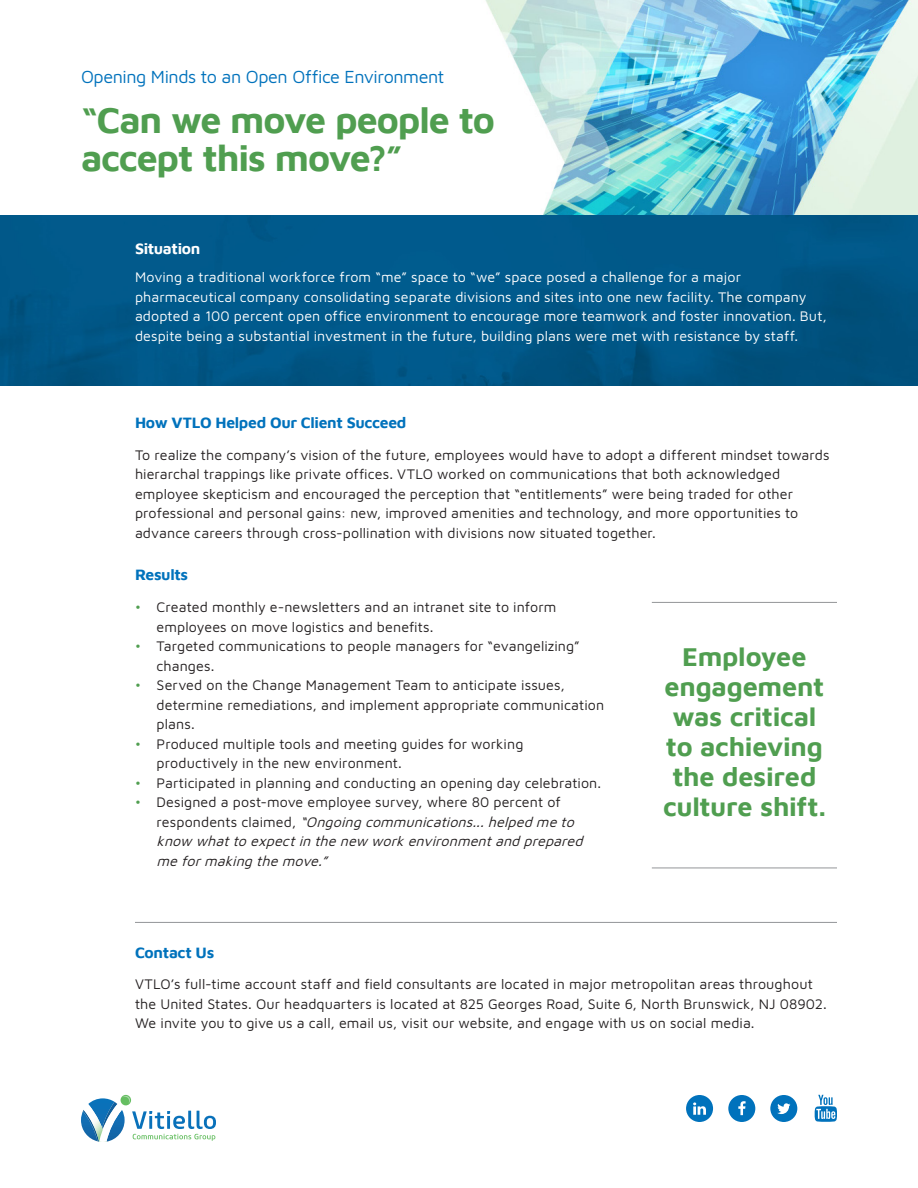
<style>
.page{position:relative;width:918px;height:1188px;background:#fff}
.page>*{position:absolute;margin:0;border:0;box-sizing:border-box;transform-origin:0 0}
.t1{font:700 37.5px/37.5px "Maven Pro";letter-spacing:-.03em;color:#509e50}
.t2{font:700 27px "Maven Pro";letter-spacing:-.01em;color:#509e50}
.t3{font:18px "Maven Pro";letter-spacing:-.025em;color:#0072bc}
.t4{font:700 15.75px "Maven Pro";letter-spacing:-.02em;color:#0072bc}
.t5{font:700 15.75px "Maven Pro";letter-spacing:-.025em;color:#fff}
.t6{font:14.25px/19.5px "Maven Pro";letter-spacing:.005em;color:#231f20}
.t7{font:14.25px/19.5px "Maven Pro";letter-spacing:.005em;color:#fff}
.t8{font:italic 14.25px/19.5px "Maven Pro";color:#231f20}
.s1{color:#509e50}
.s2{font-style:normal;color:#509e50}
.s3{font-style:normal}
</style>
<div class="page">
<svg style="left:81px;top:1096px;width:135px;height:46px"></svg>
<div style="left:686px;top:1095px;width:27px;height:27px;background:#0072bc;border-radius:50%"></div>
<div style="left:728px;top:1095px;width:27px;height:27px;background:#0072bc;border-radius:50%"></div>
<div style="left:770px;top:1095px;width:27px;height:27px;background:#0072bc;border-radius:50%"></div>
<svg style="left:693px;top:1102px;width:13px;height:13px"></svg>
<svg style="left:738px;top:1101px;width:8px;height:14px"></svg>
<svg style="left:777px;top:1103px;width:13px;height:11px"></svg>
<svg style="left:815px;top:1095px;width:22px;height:27px"></svg>
<img style="left:0;top:0;width:918px;height:216px">
<div style="left:0;top:216px;width:918px;height:170px;background:linear-gradient(to right,#015a8c,#005483)"></div>
<hr style="left:652px;top:602px;width:185px;height:1px;background:#939598">
<hr style="left:652px;top:868px;width:185px;height:1px;background:#939598">
<hr style="left:135px;top:922px;width:702px;height:1px;background:#939598">
<p class="t3" style="left:81px;top:65px;width:365px">Opening Minds to an Open Office Environment</p>
<p class="t1" style="left:81px;top:99px;width:416px">“Can we move people to accept this move?”</p>
<p class="t5" style="left:135px;top:237px;width:67px">Situation</p>
<p class="t7" style="left:135px;top:266px;width:693px">Moving a traditional workforce from “me” space to “we” space posed a challenge for a major pharmaceutical company consolidating separate divisions and sites into one new facility. The company adopted a 100 percent open office environment to encourage more teamwork and foster innovation. But, despite being a substantial investment in the future, building plans were met with resistance by staff.</p>
<p class="t4" style="left:135px;top:411px;width:273px">How VTLO Helped Our Client Succeed</p>
<p class="t6" style="left:135px;top:444px;width:696px">To realize the company’s vision of the future, employees would have to adopt a different mindset towards hierarchal trappings like private offices. VTLO worked on communications that both acknowledged employee skepticism and encouraged the perception that “entitlements” were being traded for other professional and personal gains: new, improved amenities and technology, and more opportunities to advance careers through cross-pollination with divisions now situated together.</p>
<p class="t4" style="left:135px;top:563px;width:55px">Results</p>
<p class="t6" style="left:157px;top:597px;width:401px;text-indent:-22px"><span class="s1">•</span> Created monthly e-newsletters and an intranet site to inform employees on move logistics and benefits.</p>
<p class="t6" style="left:157px;top:636px;width:425px;text-indent:-22px"><span class="s1">•</span> Targeted communications to people managers for “evangelizing” changes.</p>
<p class="t6" style="left:157px;top:675px;width:449px;text-indent:-22px"><span class="s1">•</span> Served on the Change Management Team to anticipate issues, determine remediations, and implement appropriate communication plans.</p>
<p class="t6" style="left:157px;top:733px;width:368px;text-indent:-22px"><span class="s1">•</span> Produced multiple tools and meeting guides for working productively in the new environment.</p>
<p class="t6" style="left:135px;top:772px;width:468px"><span class="s1">•</span> Participated in planning and conducting an opening day celebration.</p>
<p class="t8" style="left:157px;top:792px;width:432px;text-indent:-22px"><span class="s2">•</span> <span class="s3">Designed a post-move employee survey, where 80 percent of<br>r e s p o n d e n t s c l a i m e d ,</span> “Ongoingcommunications...helpedmeto know whattoexpectinthenew workenvironmentandprepared meformakingthemove.”</p>
<p class="t2" style="left:682px;top:638px;width:126px">Employee</p>
<p class="t2" style="left:665px;top:668px;width:161px">engagement</p>
<p class="t2" style="left:672px;top:698px;width:145px">was critical</p>
<p class="t2" style="left:666px;top:728px;width:158px">to achieving</p>
<p class="t2" style="left:672px;top:758px;width:146px">the desired</p>
<p class="t2" style="left:663px;top:788px;width:164px">culture shift.</p>
<p class="t4" style="left:135px;top:941px;width:81px">Contact Us</p>
<p class="t6" style="left:135px;top:974px;width:693px">VTLO’s full-time account staff and field consultants are located in major metropolitan areas throughout the United States. Our headquarters is located at 825 Georges Road, Suite 6, North Brunswick, NJ 08902.<br>We invite you to give us a call, email us, visit our website, and engage with us on social media.</p>
</div>
